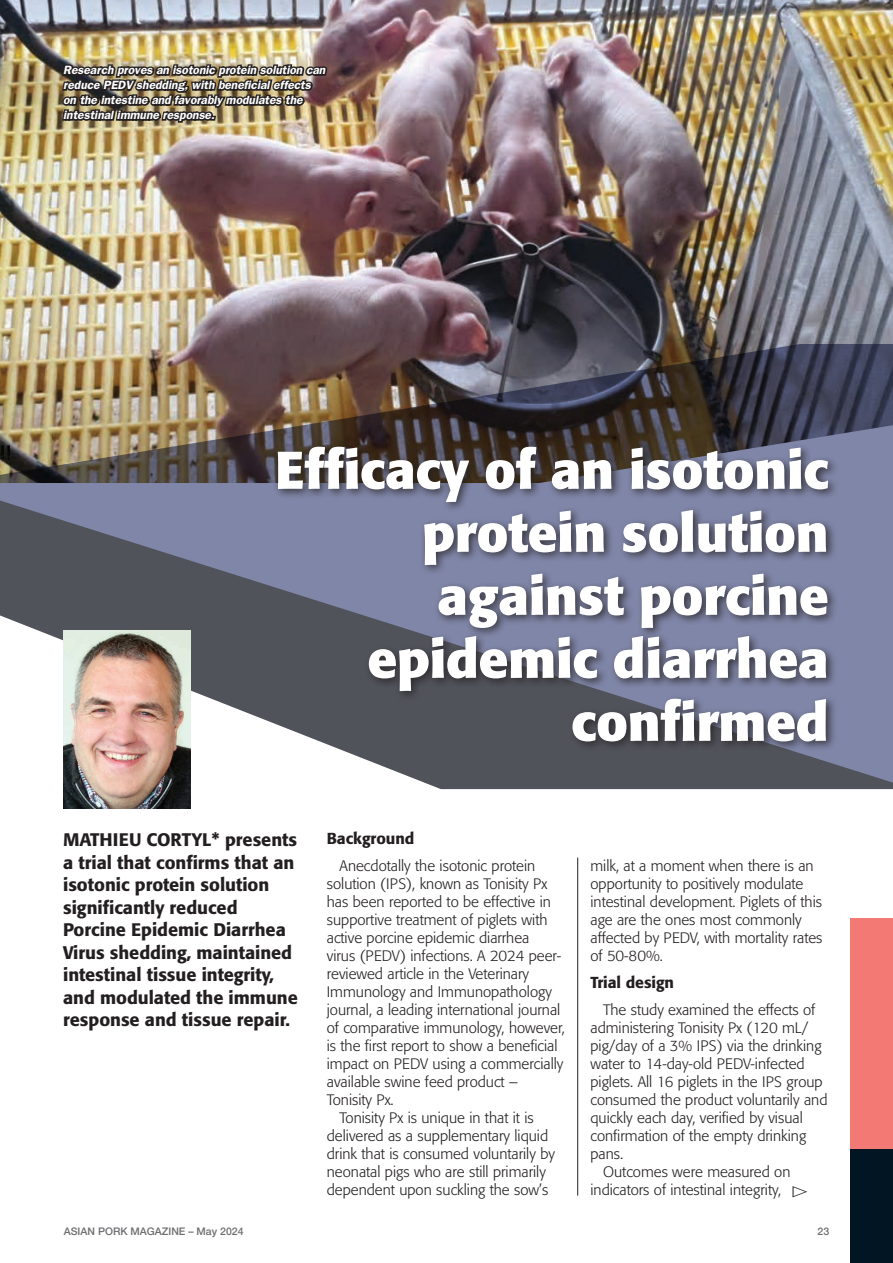
<style>
.page{position:relative;width:893px;height:1263px;background:#fff}
.page>*{position:absolute;margin:0;border:0;box-sizing:border-box;transform-origin:0 0}
.t1{font:700 52.5px/63px "Formata";color:#fff;text-align:right}
.t2{font:500 18px/22.5px "Formata";color:#231f20}
.t3{font:500 15.75px "Formata";color:#231f20}
.t4{font:300 15px/18px "Formata";color:#231f20}
.t5{font:italic 600 12px/15px "Franklin Gothic";color:#fff}
.t6{font:500 10.5px "Helvetica Neue LT";color:#6c6d70}
</style>
<div class="page">
<div style="left:850px;top:1148px;width:43px;height:115px;background:#011622"></div>
<div style="left:850px;top:918px;width:43px;height:230px;background:#f27974"></div>
<img style="left:0;top:0;width:893px;height:344px">
<img style="left:0;top:344px;width:893px;height:140px">
<svg style="left:0;top:484px;width:893px;height:305px"></svg>
<img style="left:60px;top:0;width:269px;height:239px">
<div style="left:273px;top:442px;width:566px;height:310px;background:#231f20;opacity:.75"></div>
<img style="left:63px;top:630px;width:128px;height:179px">
<hr style="left:577px;top:857px;width:1px;height:339px;background:#231f20">
<p class="t5" style="left:63px;top:62px;width:264px">Research proves an isotonic protein solution can reduce PEDV shedding, with beneficial effects on the intestine and favorably modulates the intestinal immune response.</p>
<h1 class="t1" style="left:275px;top:438px;width:555px">Efficacy of an isotonic protein solution against porcine epidemic diarrhea confirmed</h1>
<p class="t2" style="left:63px;top:829px;width:236px">MATHIEU CORTYL* presents a trial that confirms that an isotonic protein solution significantly reduced<br>Porcine Epidemic Diarrhea<br>Virus shedding, maintained intestinal tissue integrity, and modulated the immune response and tissue repair.</p>
<p class="t3" style="left:327px;top:829px;width:89px">Background</p>
<p class="t4" style="left:340px;top:857px;width:197px">Anecdotally the isotonic protein</p>
<p class="t4" style="left:327px;top:875px;width:222px">solution (IPS), known as Tonisity Px</p>
<p class="t4" style="left:327px;top:893px;width:226px">has been reported to be effective in</p>
<p class="t4" style="left:327px;top:911px;width:222px">supportive treatment of piglets with</p>
<p class="t4" style="left:327px;top:929px;width:204px">active porcine epidemic diarrhea</p>
<p class="t4" style="left:327px;top:947px;width:236px">virus (PEDV) infections. A 2024 peer-</p>
<p class="t4" style="left:327px;top:965px;width:204px">reviewed article in the Veterinary</p>
<p class="t4" style="left:327px;top:983px;width:227px">Immunology and Immunopathology</p>
<p class="t4" style="left:327px;top:1001px;width:235px">journal, a leading international journal</p>
<p class="t4" style="left:327px;top:1019px;width:240px">of comparative immunology, however,</p>
<p class="t4" style="left:327px;top:1037px;width:232px">is the first report to show a beneficial</p>
<p class="t4" style="left:327px;top:1055px;width:238px">impact on PEDV using a commercially</p>
<p class="t4" style="left:327px;top:1073px;width:192px">available swine feed product –</p>
<p class="t4" style="left:327px;top:1091px;width:68px">Tonisity Px.</p>
<p class="t4" style="left:340px;top:1109px;width:196px">Tonisity Px is unique in that it is</p>
<p class="t4" style="left:327px;top:1127px;width:223px">delivered as a supplementary liquid</p>
<p class="t4" style="left:327px;top:1145px;width:230px">drink that is consumed voluntarily by</p>
<p class="t4" style="left:327px;top:1163px;width:221px">neonatal pigs who are still primarily</p>
<p class="t4" style="left:327px;top:1181px;width:223px">dependent upon suckling the sow’s</p>
<p class="t4" style="left:590px;top:856px;width:234px">milk, at a moment when there is an opportunity to positively modulate intestinal development. Piglets of this age are the ones most commonly affected by PEDV, with mortality rates of 50-80%.</p>
<p class="t3" style="left:590px;top:973px;width:85px">Trial design</p>
<p class="t4" style="left:603px;top:1001px;width:213px">The study examined the effects of</p>
<p class="t4" style="left:590px;top:1019px;width:219px">administering Tonisity Px (120 mL/</p>
<p class="t4" style="left:590px;top:1037px;width:233px">pig/day of a 3% IPS) via the drinking</p>
<p class="t4" style="left:590px;top:1055px;width:216px">water to 14-day-old PEDV-infected</p>
<p class="t4" style="left:590px;top:1073px;width:234px">piglets. All 16 piglets in the IPS group</p>
<p class="t4" style="left:590px;top:1091px;width:238px">consumed the product voluntarily and</p>
<p class="t4" style="left:590px;top:1109px;width:214px">quickly each day, verified by visual</p>
<p class="t4" style="left:590px;top:1127px;width:217px">confirmation of the empty drinking</p>
<p class="t4" style="left:590px;top:1145px;width:34px">pans.</p>
<p class="t4" style="left:603px;top:1163px;width:189px">Outcomes were measured on</p>
<p class="t4" style="left:590px;top:1181px;width:192px">indicators of intestinal integrity,</p>
<p class="t6" style="left:64px;top:1225px;width:181px">ASIAN PORK MAGAZINE – May 2024</p>
<p class="t6" style="left:817px;top:1225px;width:13px">23</p>
</div>
